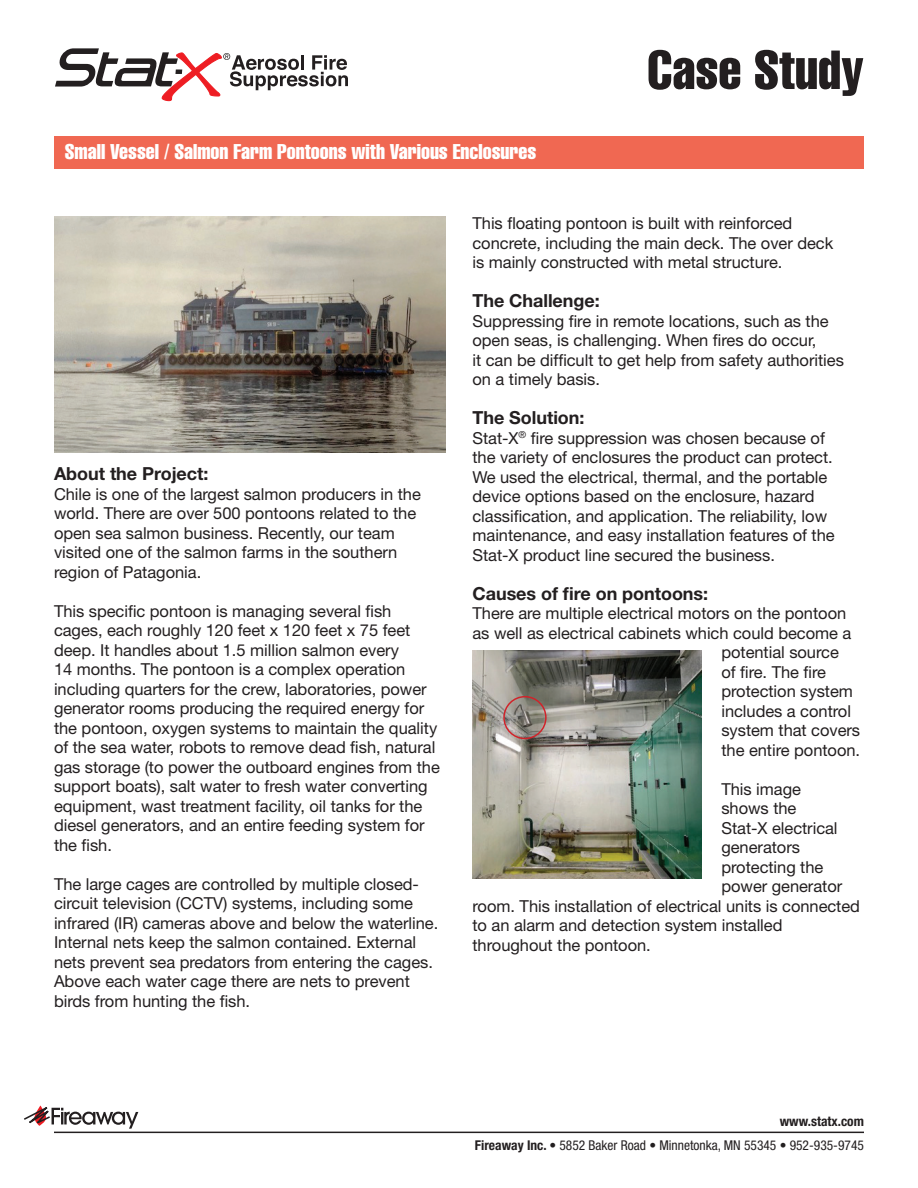
<style>
.page{position:relative;width:918px;height:1188px;background:#fff}
.page>*{position:absolute;margin:0;border:0;box-sizing:border-box;transform-origin:0 0}
.t1{font:extra-condensed 54px "Helvetica";color:#231f20}
.t2{font:extra-condensed 21px "Helvetica";color:#fff}
.Headline{font:700 18px "Helvetica Neue";letter-spacing:-.005em;color:#231f20}
.Text{font:16.5px/19.5px "Helvetica Neue";letter-spacing:-.005em;color:#231f20}
.t3{font:condensed 13.5px "Helvetica Neue";color:#231f20}
.t4{font:700 condensed 13.5px "Helvetica Neue";color:#231f20}
.s1{font-weight:700}
</style>
<div class="page">
<svg style="left:55px;top:48px;width:293px;height:53px"></svg>
<div style="left:54px;top:136px;width:810px;height:33px;background:#f06852"></div>
<svg style="left:24px;top:1106px;width:114px;height:23px"></svg>
<hr style="left:54px;top:1132px;width:810px;height:1px;background:#231f20">
<img style="left:54px;top:216px;width:392px;height:237px">
<img style="left:472px;top:650px;width:229px;height:229px">
<div style="left:503px;top:696px;width:44px;height:43px;border:2px solid #d1232a;border-radius:50%"></div>
<p class="t2" style="left:65px;top:139px;width:473px">Small Vessel / Salmon Farm Pontoons with Various Enclosures</p>
<p class="t1" style="left:647px;top:36px;width:218px">Case Study</p>
<p class="Headline" style="left:54px;top:463px;width:156px">About the Project:</p>
<p class="Text" style="left:54px;top:484px;width:368px">Chile is one of the largest salmon producers in the world. There are over 500 pontoons related to the open sea salmon business. Recently, our team visited one of the salmon farms in the southern region of Patagonia.</p>
<p class="Text" style="left:54px;top:601px;width:387px">This specific pontoon is managing several fish cages, each roughly 120 feet x 120 feet x 75 feet deep. It handles about 1.5 million salmon every<br>14 months. The pontoon is a complex operation including quarters for the crew, laboratories, power generator rooms producing the required energy for the pontoon, oxygen systems to maintain the quality of the sea water, robots to remove dead fish, natural gas storage (to power the outboard engines from the support boats), salt water to fresh water converting equipment, wast treatment facility, oil tanks for the diesel generators, and an entire feeding system for the fish.</p>
<p class="Text" style="left:54px;top:874px;width:386px">The large cages are controlled by multiple closed&shy;circuit television (CCTV) systems, including some infrared (IR) cameras above and below the waterline.<br>Internal nets keep the salmon contained. External nets prevent sea predators from entering the cages.<br>Above each water cage there are nets to prevent birds from hunting the fish.</p>
<p class="Text" style="left:472px;top:213px;width:362px">This floating pontoon is built with reinforced concrete, including the main deck. The over deck is mainly constructed with metal structure.</p>
<p class="Headline" style="left:472px;top:289px;width:129px">The Challenge:</p>
<p class="Text" style="left:472px;top:311px;width:373px">Suppressing fire in remote locations, such as the open seas, is challenging. When fires do occur,<br>it can be difficult to get help from safety authorities on a timely basis.</p>
<p class="Headline" style="left:472px;top:406px;width:114px">The Solution:</p>
<p class="Text" style="left:472px;top:428px;width:364px">Stat-X<sup>®</sup> fire suppression was chosen because of the variety of enclosures the product can protect.<br>We used the electrical, thermal, and the portable device options based on the enclosure, hazard classification, and application. The reliability, low maintenance, and easy installation features of the Stat-X product line secured the business.</p>
<p class="Headline" style="left:472px;top:582px;width:237px">Causes of fire on pontoons:</p>
<p class="Text" style="left:472px;top:603px;width:375px">There are multiple electrical motors on the pontoon</p>
<p class="Text" style="left:472px;top:623px;width:380px">as well as electrical cabinets which could become a</p>
<p class="Text" style="left:721px;top:642px;width:119px">potential source</p>
<p class="Text" style="left:721px;top:662px;width:106px">of fire. The fire</p>
<p class="Text" style="left:721px;top:681px;width:133px">protection system</p>
<p class="Text" style="left:721px;top:701px;width:131px">includes a control</p>
<p class="Text" style="left:721px;top:720px;width:140px">system that covers</p>
<p class="Text" style="left:721px;top:740px;width:140px">the entire pontoon.</p>
<p class="Text" style="left:721px;top:779px;width:81px">This image</p>
<p class="Text" style="left:721px;top:798px;width:77px">shows the</p>
<p class="Text" style="left:721px;top:818px;width:118px">Stat-X electrical</p>
<p class="Text" style="left:721px;top:837px;width:80px">generators</p>
<p class="Text" style="left:721px;top:857px;width:104px">protecting the</p>
<p class="Text" style="left:721px;top:876px;width:122px">power generator</p>
<p class="Text" style="left:472px;top:896px;width:389px">room. This installation of electrical units is connected</p>
<p class="Text" style="left:472px;top:915px;width:312px">to an alarm and detection system installed</p>
<p class="Text" style="left:472px;top:935px;width:180px">throughout the pontoon.</p>
<p class="t4" style="left:780px;top:1113px;width:86px">www.statx.com</p>
<p class="t3" style="left:475px;top:1137px;width:391px"><span class="s1">Fireaway Inc. •</span> 5852 Baker Road • Minnetonka, MN 55345 • 952-935-9745</p>
</div>
